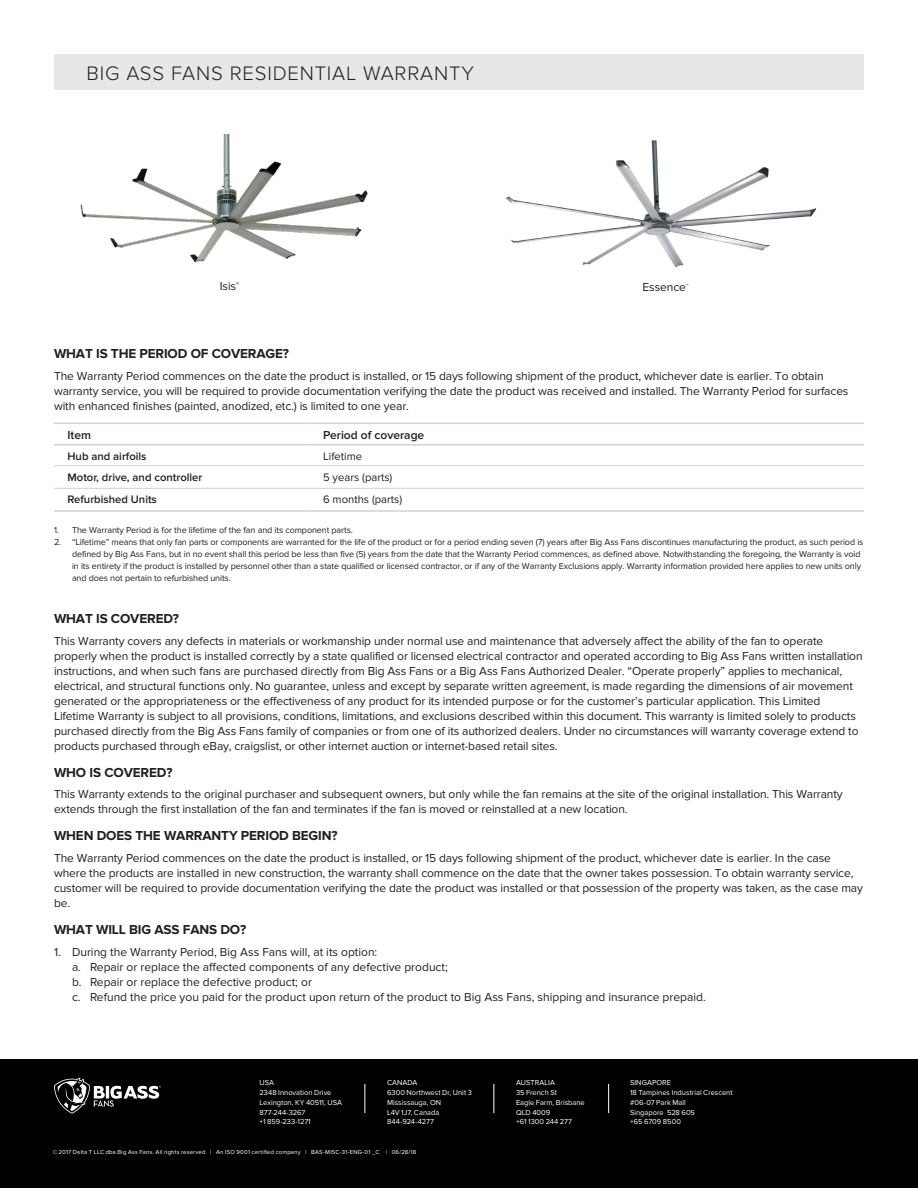
<style>
.page{position:relative;width:918px;height:1188px;background:#fff}
.page>*{position:absolute;margin:0;border:0;box-sizing:border-box;transform-origin:0 0}
.Heading_1{font:300 20.25px "Proxima Nova";letter-spacing:.04em;color:#231f20}
.Heading_3{font:700 13.5px "Proxima Nova";letter-spacing:-.01em;color:#231f20}
.t1{font:12px/15px "Proxima Nova";letter-spacing:-.01em;color:#231f20}
.Table_Text{font:600 12px "Proxima Nova";color:#231f20}
.Table_Text-2{font:600 11.25px "Proxima Nova";color:#231f20}
.Table_Text-3{font:11.25px "Proxima Nova";color:#231f20}
.t2{font:9px/12px "Proxima Nova";letter-spacing:-.01em;color:#231f20}
.t3{font:7.5px/9.8px "Proxima Nova";color:#fff}
.t4{font:6px "Proxima Nova";letter-spacing:.025em;color:#fff}
</style>
<div class="page">
<div style="left:54px;top:54px;width:810px;height:36px;background:#e6e7e9"></div>
<hr style="left:54px;top:423px;width:256px;height:1px;background:#d1d2d4">
<hr style="left:310px;top:423px;width:554px;height:1px;background:#d1d2d4">
<hr style="left:54px;top:444px;width:256px;height:2px;background:#d1d2d4">
<hr style="left:310px;top:444px;width:554px;height:2px;background:#d1d2d4">
<hr style="left:54px;top:465px;width:256px;height:1px;background:#d1d2d4">
<hr style="left:310px;top:465px;width:554px;height:1px;background:#d1d2d4">
<hr style="left:54px;top:488px;width:256px;height:1px;background:#d1d2d4">
<hr style="left:310px;top:488px;width:554px;height:1px;background:#d1d2d4">
<hr style="left:54px;top:510px;width:256px;height:2px;background:#d1d2d4">
<hr style="left:310px;top:510px;width:554px;height:2px;background:#d1d2d4">
<img style="left:80px;top:134px;width:288px;height:129px">
<img style="left:506px;top:140px;width:311px;height:128px">
<div style="left:0;top:1060px;width:918px;height:128px;background:#000002"></div>
<svg style="left:364px;top:1084px;width:1px;height:29px"></svg>
<svg style="left:494px;top:1084px;width:1px;height:29px"></svg>
<svg style="left:608px;top:1084px;width:1px;height:29px"></svg>
<svg style="left:54px;top:1078px;width:107px;height:36px"></svg>
<p class="Heading_1" style="left:87px;top:62px;width:389px">BIG ASS FANS RESIDENTIAL WARRANTY</p>
<p class="t1" style="left:220px;top:278px;width:21px">Isis<sup>®</sup></p>
<p class="t1" style="left:643px;top:280px;width:47px">Essence<sup>™</sup></p>
<p class="Heading_3" style="left:54px;top:346px;width:237px">WHAT IS THE PERIOD OF COVERAGE?</p>
<p class="t1" style="left:54px;top:369px;width:796px">The Warranty Period commences on the date the product is installed, or 15 days following shipment of the product, whichever date is earlier. To obtain warranty service, you will be required to provide documentation verifying the date the product was received and installed. The Warranty Period for surfaces with enhanced finishes (painted, anodized, etc.) is limited to one year.</p>
<p class="Table_Text" style="left:68px;top:428px;width:25px">Item</p>
<p class="Table_Text" style="left:323px;top:428px;width:103px">Period of coverage</p>
<p class="Table_Text-2" style="left:68px;top:449px;width:81px">Hub and airfoils</p>
<p class="Table_Text-3" style="left:323px;top:449px;width:41px">Lifetime</p>
<p class="Table_Text-2" style="left:68px;top:470px;width:136px">Motor, drive, and controller</p>
<p class="Table_Text-3" style="left:323px;top:470px;width:71px">5 years (parts)</p>
<p class="Table_Text-2" style="left:68px;top:493px;width:91px">Refurbished Units</p>
<p class="Table_Text-3" style="left:323px;top:493px;width:81px">6 months (parts)</p>
<p class="t2" style="left:54px;top:524px;width:300px">1. The Warranty Period is for the lifetime of the fan and its component parts.</p>
<p class="t2" style="left:72px;top:536px;width:793px;text-indent:-18px">2. “Lifetime” means that only fan parts or components are warranted for the life of the product or for a period ending seven (7) years after Big Ass Fans discontinues manufacturing the product, as such period is defined by Big Ass Fans, but in no event shall this period be less than five (5) years from the date that the Warranty Period commences, as defined above. Notwithstanding the foregoing, the Warranty is void in its entirety if the product is installed by personnel other than a state qualified or licensed contractor, or if any of the Warranty Exclusions apply. Warranty information provided here applies to new units only and does not pertain to refurbished units.</p>
<p class="Heading_3" style="left:54px;top:610px;width:127px">WHAT IS COVERED?</p>
<p class="t1" style="left:54px;top:633px;width:810px">This Warranty covers any defects in materials or workmanship under normal use and maintenance that adversely affect the ability of the fan to operate properly when the product is installed correctly by a state qualified or licensed electrical contractor and operated according to Big Ass Fans written installation instructions, and when such fans are purchased directly from Big Ass Fans or a Big Ass Fans Authorized Dealer. “Operate properly” applies to mechanical, electrical, and structural functions only. No guarantee, unless and except by separate written agreement, is made regarding the dimensions of air movement generated or the appropriateness or the effectiveness of any product for its intended purpose or for the customer’s particular application. This Limited Lifetime Warranty is subject to all provisions, conditions, limitations, and exclusions described within this document. This warranty is limited solely to products purchased directly from the Big Ass Fans family of companies or from one of its authorized dealers. Under no circumstances will warranty coverage extend to products purchased through eBay, craigslist, or other internet auction or internet-based retail sites.</p>
<p class="Heading_3" style="left:54px;top:764px;width:120px">WHO IS COVERED?</p>
<p class="t1" style="left:54px;top:787px;width:790px">This Warranty extends to the original purchaser and subsequent owners, but only while the fan remains at the site of the original installation. This Warranty extends through the first installation of the fan and terminates if the fan is moved or reinstalled at a new location.</p>
<p class="Heading_3" style="left:54px;top:828px;width:285px">WHEN DOES THE WARRANTY PERIOD BEGIN?</p>
<p class="t1" style="left:54px;top:851px;width:811px">The Warranty Period commences on the date the product is installed, or 15 days following shipment of the product, whichever date is earlier. In the case where the products are installed in new construction, the warranty shall commence on the date that the owner takes possession. To obtain warranty service, customer will be required to provide documentation verifying the date the product was installed or that possession of the property was taken, as the case may be.</p>
<p class="Heading_3" style="left:54px;top:922px;width:194px">WHAT WILL BIG ASS FANS DO?</p>
<p class="t1" style="left:54px;top:944px;width:325px">1. During the Warranty Period, Big Ass Fans will, at its option:</p>
<p class="t1" style="left:72px;top:959px;width:377px">a. Repair or replace the affected components of any defective product;</p>
<p class="t1" style="left:72px;top:974px;width:242px">b. Repair or replace the defective product; or</p>
<p class="t1" style="left:72px;top:989px;width:635px">c. Refund the price you paid for the product upon return of the product to Big Ass Fans, shipping and insurance prepaid.</p>
<p class="t3" style="left:260px;top:1078px;width:84px">USA<br>2348 Innovation Drive<br>Lexington, KY 40511, USA<br>877-244-3267<br>+1 859-233-1271</p>
<p class="t3" style="left:387px;top:1078px;width:86px">CANADA<br>6300 Northwest Dr, Unit 3<br>Mississauga, ON<br>L4V 1J7, Canada<br>844-924-4277</p>
<p class="t3" style="left:516px;top:1078px;width:70px">AUSTRALIA<br>35 French St<br>Eagle Farm, Brisbane<br>QLD 4009<br>+61 1300 244 277</p>
<p class="t3" style="left:630px;top:1078px;width:104px">SINGAPORE<br>18 Tampines Industrial Crescent #06-07 Park Mall<br>Singapore 528 605<br>+65 6709 8500</p>
<p class="t4" style="left:53px;top:1148px;width:365px">© 2017 Delta T LLC dba Big Ass Fans. All rights reserved | An ISO 9001 certified company | BAS-MISC-31-ENG-01 _C | 06/28/18</p>
</div>
